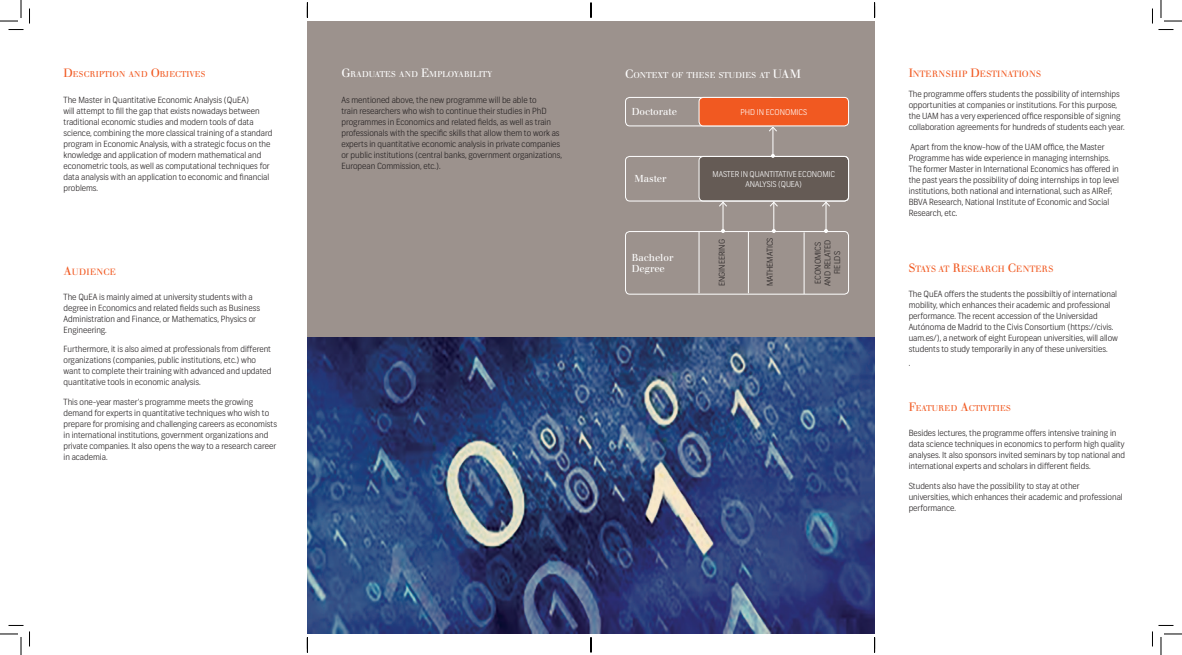
<style>
.page{position:relative;width:1182px;height:655px;background:#fff}
.page>*{position:absolute;margin:0;border:0;box-sizing:border-box;transform-origin:0 0}
.t1{font:10px/11.5px "Walbaum";color:#fff}
.t2{font:9px "Walbaum";color:#f15921}
.t3{font:300 8.5px/11px "Frank";color:#231f20}
.t4{font:8.4px "Walbaum";letter-spacing:-.015em;color:#fff}
.t5{font:8.4px "Walbaum";letter-spacing:.005em;color:#f15921}
.t6{font:8.4px "Walbaum";letter-spacing:-.015em;color:#f15921}
.t7{font:300 8px/9.6px "Frank";letter-spacing:-.01em;color:#fff;text-align:center}
.t8{font:300 8px/9.6px "Frank";color:#231f20;text-align:center}
.s1{font-size:12px}
</style>
<div class="page">
<div style="left:307px;top:21px;width:567px;height:604px;background:#9c928d"></div>
<div style="left:625px;top:97px;width:150px;height:29px;border:1px solid #fff;border-radius:4px"></div>
<div style="left:699px;top:156px;width:149px;height:45px;background:#655b55;border-radius:4px"></div>
<div style="left:625px;top:156px;width:224px;height:45px;border:1px solid #fff;border-radius:4px"></div>
<div style="left:699px;top:97px;width:149px;height:29px;background:#f15921;border-radius:4px"></div>
<div style="left:698px;top:97px;width:151px;height:29px;border:1px solid #fff;border-radius:4px"></div>
<svg style="left:767px;top:126px;width:11px;height:32px"></svg>
<svg style="left:718px;top:201px;width:10px;height:30px"></svg>
<svg style="left:768px;top:201px;width:11px;height:30px"></svg>
<svg style="left:821px;top:201px;width:10px;height:30px"></svg>
<div style="left:625px;top:231px;width:224px;height:63px;border:1px solid #fff;border-radius:4px"></div>
<hr style="left:698px;top:232px;width:1px;height:61px;background:#fff">
<img style="left:307px;top:337px;width:567px;height:296px">
<hr style="left:803px;top:232px;width:1px;height:62px;background:#fff">
<hr style="left:748px;top:232px;width:1px;height:61px;background:#fff">
<svg style="left:0;top:0;width:30px;height:30px"></svg>
<svg style="left:0;top:625px;width:30px;height:29px"></svg>
<svg style="left:1152px;top:0;width:30px;height:30px"></svg>
<svg style="left:1152px;top:625px;width:30px;height:29px"></svg>
<svg style="left:307px;top:3px;width:1px;height:15px"></svg>
<svg style="left:307px;top:637px;width:1px;height:15px"></svg>
<svg style="left:590px;top:3px;width:2px;height:15px"></svg>
<svg style="left:590px;top:637px;width:2px;height:15px"></svg>
<svg style="left:874px;top:3px;width:1px;height:15px"></svg>
<svg style="left:874px;top:637px;width:1px;height:15px"></svg>
<p class="t5" style="left:64px;top:70px;width:143px"><span class="s1">D</span>ESCRIPTION AND <span class="s1">O</span>BJECTIVES</p>
<p class="t3" style="left:64px;top:94px;width:210px">The Master in Quantitative Economic Analysis (QuEA)<br>will attempt to fill the gap that exists nowadays between traditional economic studies and modern tools of data science, combining the more classical training of a standard program in Economic Analysis, with a strategic focus on the knowledge and application of modern mathematical and econometric tools, as well as computational techniques for data analysis with an application to economic and financial problems.</p>
<p class="t2" style="left:64px;top:266px;width:16px"><span class="s1">A</span>UDIEN</p>
<p class="t2" style="left:103px;top:266px;width:13px">CE</p>
<p class="t3" style="left:64px;top:291px;width:198px">The QuEA is mainly aimed at university students with a degree in Economics and related fields such as Business Administration and Finance, or Mathematics, Physics or Engineering.</p>
<p class="t3" style="left:64px;top:344px;width:209px">Furthermore, it is also aimed at professionals from different organizations (companies, public institutions, etc.) who want to complete their training with advanced and updated quantitative tools in economic analysis.</p>
<p class="t3" style="left:64px;top:396px;width:215px">This one-year master’s programme meets the growing demand for experts in quantitative techniques who wish to prepare for promising and challenging careers as economists in international institutions, government organizations and private companies. It also opens the way to a research career in academia.</p>
<p class="t4" style="left:341px;top:70px;width:153px"><span class="s1">G</span>RADUATES AND <span class="s1">E</span>MPLOYABILITY</p>
<p class="t3" style="left:341px;top:94px;width:222px">As mentioned above, the new programme will be able to<br>train researchers who wish to continue their studies in PhD programmes in Economics and related fields, as well as train professionals with the specific skills that allow them to work as experts in quantitative economic analysis in private companies or public institutions (central banks, government organizations, European Commission, etc.).</p>
<p class="t4" style="left:625px;top:70px;width:177px"><span class="s1">C</span>ONTEXT OF THESE STUDIES AT <span class="s1">UAM</span></p>
<p class="t1" style="left:631px;top:106px;width:47px">Doctorate</p>
<p class="t7" style="left:740px;top:107px;width:68px">PHD IN ECONOMICS</p>
<p class="t1" style="left:634px;top:173px;width:34px">Master</p>
<p class="t1" style="left:631px;top:251px;width:43px">Bachelor<br>Degree</p>
<p class="t7" style="left:712px;top:169px;width:124px">MASTER IN QUANTITATIVE ECONOMIC<br>ANALYSIS (QUEA)</p>
<p class="t8" style="left:717px;top:286px;width:49px;rotate:-90deg">ENGINEERING</p>
<p class="t8" style="left:765px;top:286px;width:50px;rotate:-90deg">MATHEMATICS</p>
<p class="t8" style="left:813px;top:286px;width:48px;rotate:-90deg">ECONOMICS<br>AND RELATED<br>FIELDS</p>
<p class="t2" style="left:908px;top:69px;width:12px"><span class="s1">I</span>NTERNSHI</p>
<p class="t2" style="left:962px;top:69px;width:24px">P <span class="s1">D</span>ESTINATI</p>
<p class="t2" style="left:1022px;top:69px;width:14px">ONS</p>
<p class="t3" style="left:908px;top:88px;width:217px">The programme offers students the possibility of internships opportunities at companies or institutions. For this purpose, the UAM has a very experienced office responsible of signing collaboration agreements for hundreds of students each year.</p>
<p class="t3" style="left:908px;top:141px;width:212px">Apart from the know-how of the UAM office, the Master Programme has wide experience in managing internships.<br>The former Master in International Economics has offered in the past years the possibility of doing internships in top level institutions, both national and international, such as AIReF, BBVA Research, National Institute of Economic and Social Research, etc.</p>
<p class="t2" style="left:908px;top:263px;width:13px"><span class="s1">S</span>TAYS</p>
<p class="t2" style="left:938px;top:263px;width:30px">AT <span class="s1">R</span>ESEAR</p>
<p class="t2" style="left:991px;top:263px;width:32px">CH <span class="s1">C</span>ENTERS</p>
<p class="t3" style="left:908px;top:288px;width:211px">The QuEA offers the students the possibiltiy of international mobility, which enhances their academic and professional performance. The recent accession of the Universidad Autónoma de Madrid to the Civis Consortium (https://civis. uam.es/), a network of eight European universities, will allow students to study temporarily in any of these universities.</p>
<p class="t3" style="left:908px;top:357px;width:3px">.</p>
<p class="t6" style="left:908px;top:403px;width:103px"><span class="s1">F</span>EATURED <span class="s1">A</span>CTIVITIES</p>
<p class="t3" style="left:908px;top:427px;width:218px">Besides lectures, the programme offers intensive training in data science techniques in economics to perform high quality analyses. It also sponsors invited seminars by top national and international experts and scholars in different fields.</p>
<p class="t3" style="left:908px;top:480px;width:216px">Students also have the possibility to stay at other universities, which enhances their academic and professional performance.</p>
</div>
